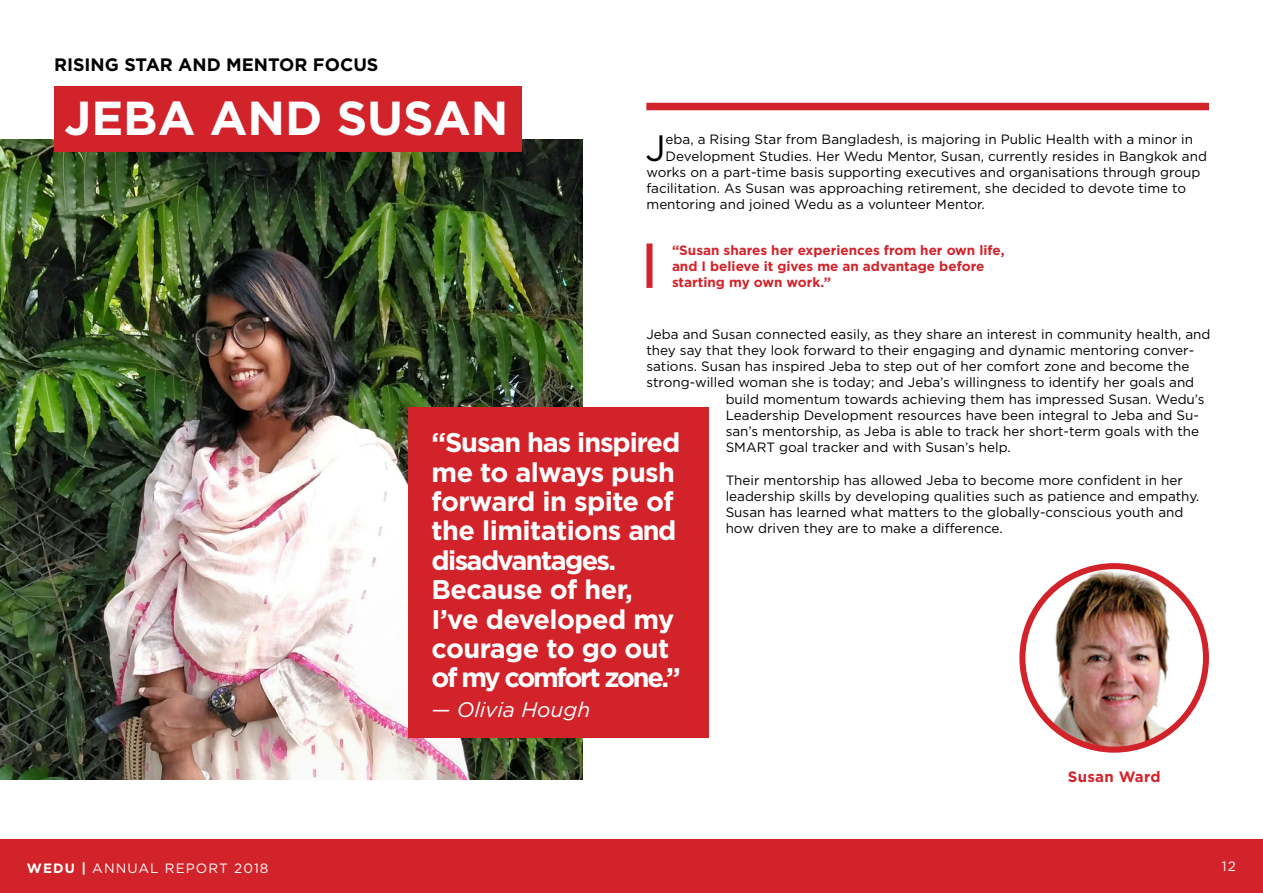
<style>
.page{position:relative;width:1263px;height:893px;background:#fff}
.page>*{position:absolute;margin:0;border:0;box-sizing:border-box;transform-origin:0 0}
.t1{font:700 47.7px "Gotham";color:#fff}
.t2{font:36.6px "Gotham";color:#000}
.t3{font:700 27px/29.4px "Gotham";letter-spacing:-.035em;color:#fff}
.t4{font:italic 21px "Gotham";color:#fff}
.t5{font:700 18px "Gotham";color:#000}
.t6{font:700 15px "Gotham";letter-spacing:.02em;color:#d2232a}
.t7{font:13.5px/16.2px "Gotham";color:#000}
.t8{font:700 13.5px/16.2px "Gotham";color:#d2232a}
.t9{font:13.5px "Gotham";letter-spacing:.08em;color:#fff}
.s1{font-weight:700}
</style>
<div class="page">
<div style="left:0;top:839px;width:1263px;height:54px;background:#d2232a"></div>
<img style="left:0;top:140px;width:583px;height:639px">
<div style="left:408px;top:407px;width:301px;height:331px;background:#d2232a"></div>
<div style="left:54px;top:86px;width:468px;height:66px;background:#d2232a"></div>
<div style="left:646px;top:243px;width:6px;height:45px;background:#d2232a"></div>
<img style="left:1022px;top:566px;width:184px;height:184px;border-radius:92px">
<div style="left:1019px;top:563px;width:190px;height:190px;border:6px solid #d2232a;border-radius:50%"></div>
<div style="left:646px;top:103px;width:563px;height:7px;background:#d2232a"></div>
<h3 class="t5" style="left:54px;top:54px;width:326px">RISING STAR AND MENTOR FOCUS</h3>
<h1 class="t1" style="left:64px;top:90px;width:445px">JEBA AND SUSAN</h1>
<h2 class="t2" style="left:645px;top:127px;width:22px">J</h2>
<p class="t7" style="left:666px;top:131px;width:529px">eba, a Rising Star from Bangladesh, is majoring in Public Health with a minor in</p>
<p class="t7" style="left:666px;top:148px;width:543px">Development Studies. Her Wedu Mentor, Susan, currently resides in Bangkok and</p>
<p class="t7" style="left:646px;top:164px;width:555px">works on a part-time basis supporting executives and organisations through group</p>
<p class="t7" style="left:646px;top:180px;width:541px">facilitation. As Susan was approaching retirement, she decided to devote time to</p>
<p class="t7" style="left:646px;top:196px;width:340px">mentoring and joined Wedu as a volunteer Mentor.</p>
<p class="t8" style="left:672px;top:241px;width:334px">“Susan shares her experiences from her own life, and I believe it gives me an advantage before starting my own work.”</p>
<p class="t7" style="left:646px;top:326px;width:565px">Jeba and Susan connected easily, as they share an interest in community health, and</p>
<p class="t7" style="left:646px;top:342px;width:549px">they say that they look forward to their engaging and dynamic mentoring conver-</p>
<p class="t7" style="left:646px;top:358px;width:544px">sations. Susan has inspired Jeba to step out of her comfort zone and become the</p>
<p class="t7" style="left:646px;top:374px;width:549px">strong-willed woman she is today; and Jeba’s willingness to identify her goals and</p>
<p class="t7" style="left:726px;top:391px;width:480px">build momentum towards achieving them has impressed Susan. Wedu’s</p>
<p class="t7" style="left:726px;top:407px;width:475px">Leadership Development resources have been integral to Jeba and Su-</p>
<p class="t7" style="left:726px;top:423px;width:475px">san’s mentorship, as Jeba is able to track her short-term goals with the</p>
<p class="t7" style="left:726px;top:439px;width:287px">SMART goal tracker and with Susan’s help.</p>
<p class="t7" style="left:726px;top:472px;width:475px">Their mentorship has allowed Jeba to become more confident in her leadership skills by developing qualities such as patience and empathy.<br>Susan has learned what matters to the globally-conscious youth and how driven they are to make a difference.</p>
<h3 class="t3" style="left:432px;top:427px;width:251px">“Susan has inspired me to always push forward in spite of the limitations and disadvantages.<br>Because of her,<br>I’ve developed my courage to go out of my comfort zone.”</h3>
<h3 class="t4" style="left:432px;top:696px;width:160px">— Olivia Hough</h3>
<p class="t6" style="left:1068px;top:768px;width:94px">Susan Ward</p>
<p class="t9" style="left:27px;top:860px;width:243px"><span class="s1">WEDU |</span> ANNUAL REPORT 2018</p>
<p class="t9" style="left:1222px;top:859px;width:15px">12</p>
</div>
